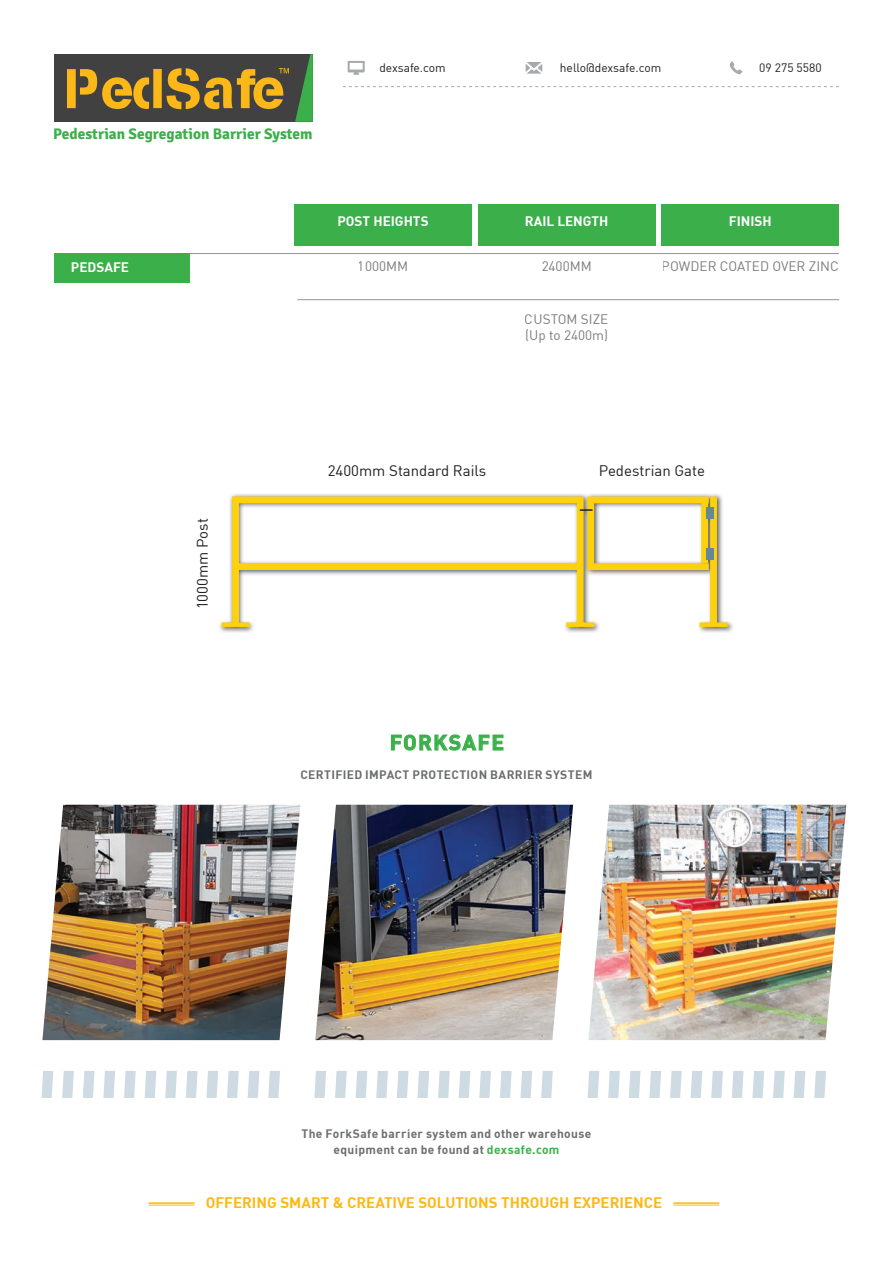
<style>
.page{position:relative;width:893px;height:1263px;background:#fff}
.page>*{position:absolute;margin:0;border:0;box-sizing:border-box;transform-origin:0 0}
.t1{font:55.8px "Stencilia A";color:#fcb818}
.t2{font:700 21px "DIN";letter-spacing:.07em;color:#3baf49}
.t3{font:700 15.3px "Signika";color:#3baf49}
.t4{font:700 15px "DIN";color:#fcb814}
.t5{font:15px "DIN";color:#231f20}
.t6{font:13.5px/16.2px "DIN";color:#6c6d70}
.t7{font:700 13.5px "DIN";color:#fff}
.t8{font:700 12px/16.5px "DIN";letter-spacing:.03em;color:#6c6d70;text-align:center}
.t9{font:12px "DIN";color:#231f20}
.s1{color:#3baf49}
</style>
<div class="page">
<div style="left:54px;top:54px;width:258px;height:68px;background:#414142"></div>
<svg style="left:279px;top:68px;width:10px;height:5px"></svg>
<svg style="left:295px;top:54px;width:18px;height:68px"></svg>
<hr style="left:673px;top:1202px;width:46px;height:2px;background:#fcb814">
<hr style="left:673px;top:1205px;width:46px;height:1px;background:#fcb814">
<hr style="left:149px;top:1202px;width:46px;height:2px;background:#fcb814">
<hr style="left:149px;top:1205px;width:46px;height:1px;background:#fcb814">
<svg style="left:525px;top:62px;width:18px;height:12px"></svg>
<svg style="left:730px;top:61px;width:12px;height:13px"></svg>
<svg style="left:348px;top:61px;width:17px;height:14px"></svg>
<svg style="left:343px;top:86px;width:496px;height:1px"></svg>
<div style="left:54px;top:253px;width:136px;height:30px;background:#3baf49"></div>
<div style="left:294px;top:204px;width:178px;height:42px;background:#3baf49"></div>
<div style="left:661px;top:204px;width:178px;height:42px;background:#3baf49"></div>
<div style="left:478px;top:204px;width:177px;height:42px;background:#3baf49"></div>
<hr style="left:190px;top:253px;width:649px;height:1px;background:#939598">
<hr style="left:297px;top:299px;width:542px;height:1px;background:#939598">
<svg style="left:391px;top:734px;width:113px;height:17px"></svg>
<img style="left:42px;top:805px;width:258px;height:235px">
<img style="left:315px;top:805px;width:258px;height:235px">
<img style="left:588px;top:805px;width:258px;height:235px">
<svg style="left:42px;top:1071px;width:11px;height:27px"></svg>
<svg style="left:124px;top:1071px;width:12px;height:27px"></svg>
<svg style="left:206px;top:1071px;width:12px;height:27px"></svg>
<svg style="left:83px;top:1071px;width:12px;height:27px"></svg>
<svg style="left:165px;top:1071px;width:12px;height:27px"></svg>
<svg style="left:248px;top:1071px;width:11px;height:27px"></svg>
<svg style="left:62px;top:1071px;width:12px;height:27px"></svg>
<svg style="left:145px;top:1071px;width:11px;height:27px"></svg>
<svg style="left:227px;top:1071px;width:12px;height:27px"></svg>
<svg style="left:103px;top:1071px;width:12px;height:27px"></svg>
<svg style="left:186px;top:1071px;width:12px;height:27px"></svg>
<svg style="left:268px;top:1071px;width:12px;height:27px"></svg>
<svg style="left:314px;top:1071px;width:12px;height:27px"></svg>
<svg style="left:397px;top:1071px;width:12px;height:27px"></svg>
<svg style="left:479px;top:1071px;width:12px;height:27px"></svg>
<svg style="left:356px;top:1071px;width:11px;height:27px"></svg>
<svg style="left:438px;top:1071px;width:12px;height:27px"></svg>
<svg style="left:520px;top:1071px;width:12px;height:27px"></svg>
<svg style="left:335px;top:1071px;width:12px;height:27px"></svg>
<svg style="left:417px;top:1071px;width:12px;height:27px"></svg>
<svg style="left:500px;top:1071px;width:12px;height:27px"></svg>
<svg style="left:376px;top:1071px;width:12px;height:27px"></svg>
<svg style="left:459px;top:1071px;width:11px;height:27px"></svg>
<svg style="left:541px;top:1071px;width:12px;height:27px"></svg>
<svg style="left:588px;top:1071px;width:11px;height:27px"></svg>
<svg style="left:670px;top:1071px;width:12px;height:27px"></svg>
<svg style="left:752px;top:1071px;width:12px;height:27px"></svg>
<svg style="left:629px;top:1071px;width:11px;height:27px"></svg>
<svg style="left:711px;top:1071px;width:12px;height:27px"></svg>
<svg style="left:794px;top:1071px;width:11px;height:27px"></svg>
<svg style="left:608px;top:1071px;width:12px;height:27px"></svg>
<svg style="left:691px;top:1071px;width:11px;height:27px"></svg>
<svg style="left:773px;top:1071px;width:12px;height:27px"></svg>
<svg style="left:649px;top:1071px;width:12px;height:27px"></svg>
<svg style="left:732px;top:1071px;width:11px;height:27px"></svg>
<svg style="left:814px;top:1071px;width:12px;height:27px"></svg>
<div style="left:218px;top:493px;width:516px;height:140px;background:#231f20;opacity:.75"></div>
<svg style="left:710px;top:497px;width:7px;height:125px"></svg>
<div style="left:587px;top:497px;width:122px;height:6px;background:#fdd10b"></div>
<div style="left:587px;top:563px;width:122px;height:7px;background:#fdd10b;border:2px solid #fdd10b"></div>
<div style="left:587px;top:502px;width:7px;height:62px;background:#fdd10b;border:2px solid #fdd10b"></div>
<svg style="left:701px;top:501px;width:7px;height:62px"></svg>
<div style="left:706px;top:507px;width:7px;height:11px;background:#628899"></div>
<div style="left:706px;top:548px;width:7px;height:12px;background:#628899"></div>
<div style="left:232px;top:497px;width:7px;height:127px;background:#fdd10b;border:2px solid #fdd10b"></div>
<div style="left:238px;top:497px;width:340px;height:6px;background:#fdd10b"></div>
<div style="left:577px;top:497px;width:7px;height:127px;background:#fdd10b;border:2px solid #fdd10b"></div>
<div style="left:237px;top:563px;width:340px;height:7px;background:#fdd10b;border:2px solid #fdd10b"></div>
<svg style="left:580px;top:509px;width:13px;height:2px"></svg>
<svg style="left:222px;top:622px;width:28px;height:5px"></svg>
<svg style="left:566px;top:622px;width:28px;height:5px"></svg>
<svg style="left:699px;top:622px;width:29px;height:5px"></svg>
<h1 class="t1" style="left:65px;top:56px;width:223px">PedSafe</h1>
<p class="t3" style="left:53px;top:124px;width:261px">Pedestrian Segregation Barrier System</p>
<p class="t9" style="left:379px;top:63px;width:68px">dexsafe.com</p>
<p class="t9" style="left:560px;top:63px;width:103px">hello@dexsafe.com</p>
<p class="t9" style="left:759px;top:63px;width:64px">09 275 5580</p>
<p class="t7" style="left:337px;top:215px;width:93px">POST HEIGHTS</p>
<p class="t7" style="left:525px;top:215px;width:85px">RAIL LENGTH</p>
<p class="t7" style="left:729px;top:215px;width:45px">FINISH</p>
<p class="t6" style="left:358px;top:259px;width:52px">1000MM</p>
<p class="t6" style="left:541px;top:259px;width:52px">2400MM</p>
<p class="t7" style="left:71px;top:260px;width:60px">PEDSAFE</p>
<p class="t6" style="left:662px;top:259px;width:178px">POWDER COATED OVER ZINC</p>
<p class="t6" style="left:525px;top:312px;width:85px">CUSTOM SIZE (Up to 2400m)</p>
<p class="t5" style="left:196px;top:609px;width:92px;rotate:-90deg">1000mm Post</p>
<p class="t5" style="left:328px;top:463px;width:160px">2400mm Standard Rails</p>
<p class="t5" style="left:599px;top:463px;width:108px">Pedestrian Gate</p>
<h2 class="t2" style="left:390px;top:732px;width:116px">FORKSAFE</h2>
<p class="t8" style="left:301px;top:766px;width:293px">CERTIFIED IMPACT PROTECTION BARRIER SYSTEM</p>
<p class="t8" style="left:302px;top:1125px;width:291px">The ForkSafe barrier system and other warehouse equipment can be found at <span class="s1">dexsafe.com</span></p>
<p class="t4" style="left:206px;top:1195px;width:458px">OFFERING SMART &amp; CREATIVE SOLUTIONS THROUGH EXPERIENCE</p>
</div>
